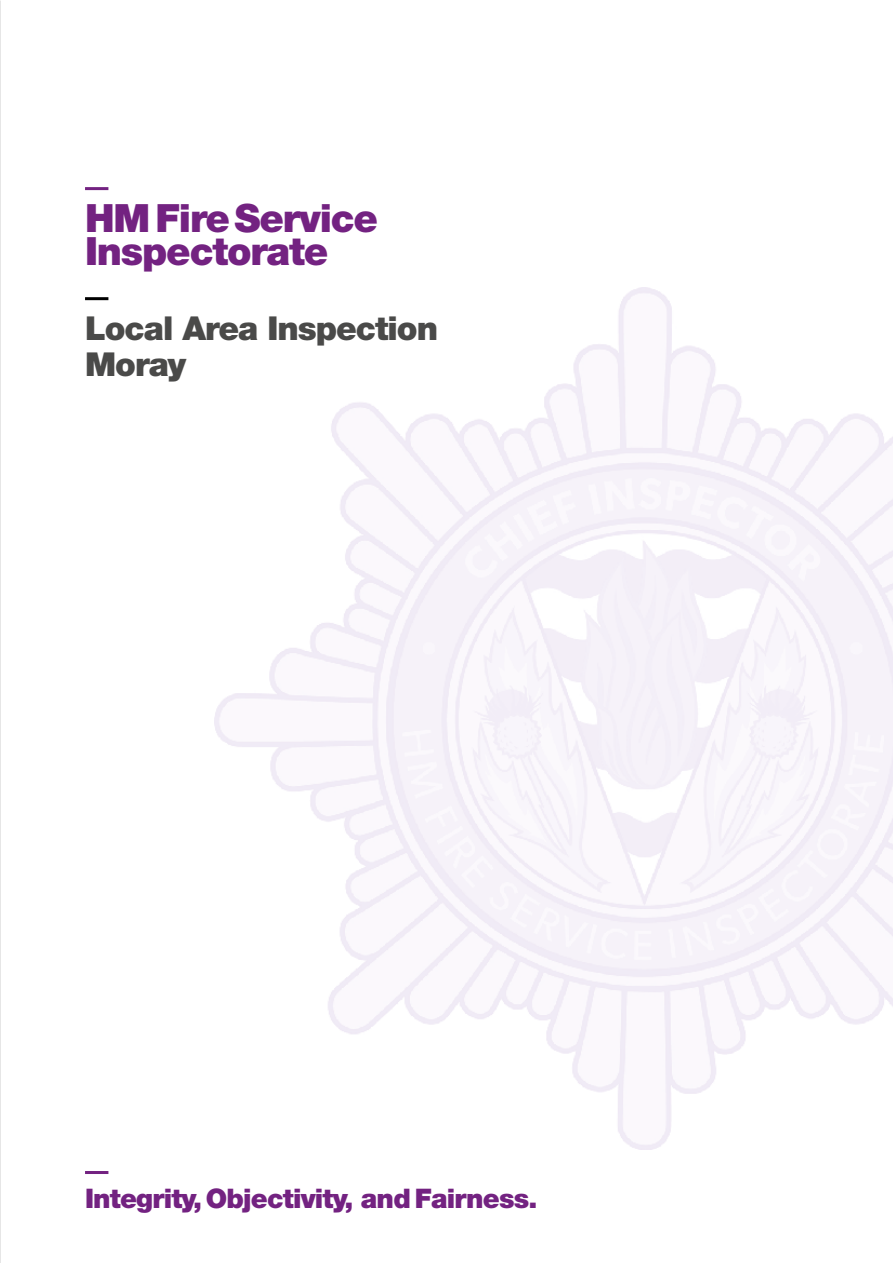
<style>
.page{position:relative;width:893px;height:1263px;background:#fff}
.page>*{position:absolute;margin:0;border:0;box-sizing:border-box;transform-origin:0 0}
.t1{font:900 39px/33px "Helvetica Neue LT Std";letter-spacing:-.03em;color:#732281}
.t2{font:900 33px/36px "Helvetica Neue LT Std";letter-spacing:-.03em;color:#4a4a49}
.t3{font:900 27px "Helvetica Neue LT Std";letter-spacing:-.03em;color:#732281}
</style>
<div class="page">
<img style="left:215px;top:288px;width:678px;height:862px">
<hr style="left:85px;top:187px;width:23px;height:3px;background:#732281">
<hr style="left:85px;top:297px;width:23px;height:3px;background:#000">
<hr style="left:85px;top:1171px;width:23px;height:3px;background:#732281">
<h1 class="t1" style="left:85px;top:202px;width:295px">HM Fire Service<br>Inspectorate</h1>
<p class="t2" style="left:85px;top:310px;width:355px">Local Area Inspection<br>Moray</p>
<p class="t3" style="left:85px;top:1182px;width:454px">Integrity, Objectivity, and Fairness.</p>
</div>
